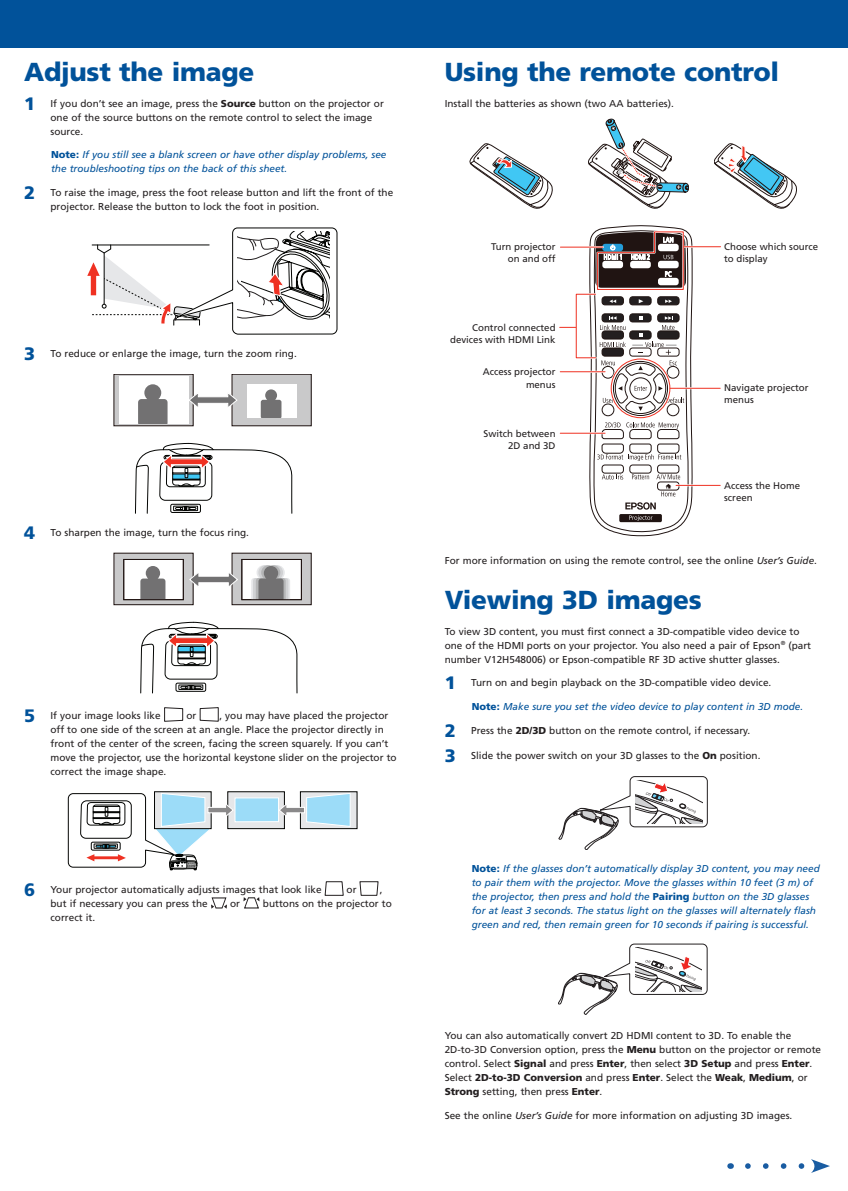
<style>
.page{position:relative;width:848px;height:1191px;background:#fff}
.page>*{position:absolute;margin:0;border:0;box-sizing:border-box;transform-origin:0 0}
.Head_A{font:900 26px "Frutiger";letter-spacing:-.01em;color:#01529a}
.Body{font:10px/14px "Frutiger";color:#231f20}
.Note_-_Indent{font:italic 10px/14px "Frutiger";color:#01529a}
.t1{font:9.7px/12.1px "Frutiger";color:#231f20;text-align:right}
.s1{font-weight:900;font-size:18px;color:#01529a}
.s2{font-weight:900}
.s3{font-weight:900;font-style:normal}
.s4{font-style:italic}
</style>
<div class="page">
<svg style="left:87px;top:227px;width:251px;height:108px"></svg>
<div style="left:114px;top:374px;width:79px;height:52px;background:#c9c9ca"></div>
<div style="left:114px;top:374px;width:79px;height:52px;border:1px solid #201412"></div>
<div style="left:119px;top:376px;width:70px;height:48px;background:#fff"></div>
<svg style="left:138px;top:384px;width:30px;height:40px"></svg>
<div style="left:232px;top:374px;width:79px;height:52px;background:#c9c9ca"></div>
<div style="left:232px;top:374px;width:79px;height:52px;border:1px solid #201412"></div>
<div style="left:247px;top:384px;width:49px;height:33px;background:#fff"></div>
<svg style="left:261px;top:389px;width:20px;height:28px"></svg>
<svg style="left:189px;top:392px;width:48px;height:16px"></svg>
<svg style="left:135px;top:443px;width:158px;height:70px"></svg>
<div style="left:232px;top:553px;width:79px;height:51px;background:#c9c9ca"></div>
<div style="left:232px;top:553px;width:79px;height:52px;border:1px solid #201412"></div>
<div style="left:242px;top:559px;width:60px;height:41px;background:#fff"></div>
<svg style="left:251px;top:565px;width:39px;height:33px"></svg>
<div style="left:242px;top:559px;width:60px;height:41px;border:1px solid #201412"></div>
<div style="left:114px;top:553px;width:79px;height:51px;background:#c9c9ca"></div>
<div style="left:114px;top:553px;width:79px;height:52px;border:1px solid #201412"></div>
<div style="left:124px;top:559px;width:59px;height:41px;background:#fff"></div>
<svg style="left:140px;top:566px;width:25px;height:32px"></svg>
<div style="left:124px;top:559px;width:59px;height:41px;border:1px solid #201412"></div>
<svg style="left:189px;top:571px;width:49px;height:17px"></svg>
<svg style="left:140px;top:621px;width:158px;height:72px"></svg>
<svg style="left:164px;top:707px;width:19px;height:15px"></svg>
<svg style="left:200px;top:707px;width:19px;height:15px"></svg>
<div style="left:154px;top:791px;width:57px;height:38px;background:#424341"></div>
<div style="left:228px;top:791px;width:57px;height:38px;background:#e6e7e9;border:1px solid #040503"></div>
<div style="left:300px;top:791px;width:57px;height:38px;background:#e6e7e9;border:1px solid #040503"></div>
<div style="left:235px;top:798px;width:44px;height:23px;background:#9cdcf8"></div>
<div style="left:235px;top:797px;width:44px;height:25px;border:1px solid #fff"></div>
<svg style="left:278px;top:793px;width:73px;height:34px"></svg>
<svg style="left:68px;top:792px;width:166px;height:78px"></svg>
<svg style="left:325px;top:881px;width:18px;height:14px"></svg>
<svg style="left:360px;top:881px;width:19px;height:14px"></svg>
<svg style="left:211px;top:897px;width:16px;height:11px"></svg>
<svg style="left:244px;top:908px;width:15px;height:1px"></svg>
<svg style="left:243px;top:897px;width:17px;height:11px"></svg>
<svg style="left:470px;top:143px;width:82px;height:65px"></svg>
<svg style="left:714px;top:143px;width:83px;height:65px"></svg>
<div style="left:683px;top:183px;width:6px;height:9px;border:1px solid #201412;border-radius:50%"></div>
<svg style="left:588px;top:119px;width:100px;height:89px"></svg>
<div style="left:575px;top:293px;width:22px;height:66px;border:2px solid #fff"></div>
<hr style="left:684px;top:246px;width:37px;height:1px;background:#ef3122">
<hr style="left:676px;top:485px;width:44px;height:1px;background:#ef3122">
<hr style="left:560px;top:433px;width:45px;height:1px;background:#ef3122">
<svg style="left:560px;top:326px;width:16px;height:2px"></svg>
<hr style="left:560px;top:247px;width:43px;height:1px;background:#ef3122">
<svg style="left:589px;top:225px;width:104px;height:311px"></svg>
<div style="left:576px;top:294px;width:20px;height:64px;border:1px solid #ef3122"></div>
<hr style="left:560px;top:371px;width:45px;height:2px;background:#fff">
<hr style="left:560px;top:371px;width:45px;height:1px;background:#ef3122">
<div style="left:610px;top:358px;width:61px;height:61px;border:2px solid #fff;border-radius:50%"></div>
<hr style="left:670px;top:388px;width:50px;height:1px;background:#ef3122">
<div style="left:611px;top:358px;width:59px;height:60px;border:1px solid #ef3122;border-radius:50%"></div>
<svg style="left:559px;top:776px;width:149px;height:74px"></svg>
<svg style="left:558px;top:943px;width:150px;height:71px"></svg>
<div style="left:0;top:0;width:848px;height:47px;background:#01529a"></div>
<svg style="left:748px;top:1159px;width:82px;height:14px"></svg>
<p class="Head_A" style="left:24px;top:56px;width:232px">Adjust the image</p>
<p class="Body" style="left:51px;top:96px;width:335px;text-indent:-26px"><span class="s1">1</span> If you don’t see an image, press the <span class="s2">Source</span> button on the projector or one of the source buttons on the remote control to select the image source.</p>
<p class="Note_-_Indent" style="left:51px;top:148px;width:337px"><span class="s3">Note:</span> If you still see a blank screen or have other display problems, see the troubleshooting tips on the back of this sheet.</p>
<p class="Body" style="left:51px;top:186px;width:344px;text-indent:-26px"><span class="s1">2</span> To raise the image, press the foot release button and lift the front of the projector. Release the button to lock the foot in position.</p>
<p class="Body" style="left:24px;top:346px;width:274px"><span class="s1">3</span> To reduce or enlarge the image, turn the zoom ring.</p>
<p class="Body" style="left:24px;top:525px;width:226px"><span class="s1">4</span> To sharpen the image, turn the focus ring.</p>
<p class="Body" style="left:24px;top:708px;width:138px"><span class="s1">5</span> If your image looks like</p>
<p class="Body" style="left:187px;top:708px;width:11px">or</p>
<p class="Body" style="left:51px;top:708px;width:348px;text-indent:169px">, you may have placed the projector off to one side of the screen at an angle. Place the projector directly in front of the center of the screen, facing the screen squarely. If you can’t move the projector, use the horizontal keystone slider on the projector to correct the image shape.</p>
<p class="Body" style="left:24px;top:882px;width:299px"><span class="s1">6</span> Your projector automatically adjusts images that look like</p>
<p class="Body" style="left:347px;top:882px;width:11px">or</p>
<p class="Body" style="left:380px;top:882px;width:4px">,</p>
<p class="Body" style="left:51px;top:896px;width:159px">but if necessary you can press the</p>
<p class="Body" style="left:230px;top:896px;width:11px">or</p>
<p class="Body" style="left:263px;top:896px;width:130px">buttons on the projector to</p>
<p class="Body" style="left:51px;top:910px;width:46px">correct it.</p>
<p class="Head_A" style="left:445px;top:56px;width:336px">Using the remote control</p>
<p class="Body" style="left:445px;top:96px;width:231px">Install the batteries as shown (two AA batteries).</p>
<p class="t1" style="left:491px;top:240px;width:66px">Turn projector on and off</p>
<p class="t1" style="left:450px;top:321px;width:107px">Control connected devices with HDMI Link</p>
<p class="t1" style="left:483px;top:366px;width:74px">Access projector menus</p>
<p class="t1" style="left:483px;top:427px;width:74px">Switch between<br>2D and 3D</p>
<p class="t1" style="left:724px;top:240px;width:96px;text-align:left">Choose which source to display</p>
<p class="t1" style="left:724px;top:382px;width:86px;text-align:left">Navigate projector menus</p>
<p class="t1" style="left:724px;top:480px;width:77px;text-align:left">Access the Home screen</p>
<p class="Body" style="left:445px;top:554px;width:374px">For more information on using the remote control, see the online <span class="s4">User’s Guide</span>.</p>
<p class="Head_A" style="left:445px;top:584px;width:259px">Viewing 3D images</p>
<p class="Body" style="left:445px;top:624px;width:368px">To view 3D content, you must first connect a 3D-compatible video device to one of the HDMI ports on your projector. You also need a pair of Epson<sup>®</sup> (part number V12H548006) or Epson-compatible RF 3D active shutter glasses.</p>
<p class="Body" style="left:445px;top:676px;width:328px"><span class="s1">1</span> Turn on and begin playback on the 3D-compatible video device.</p>
<p class="Note_-_Indent" style="left:472px;top:699px;width:333px"><span class="s3">Note:</span> Make sure you set the video device to play content in 3D mode.</p>
<p class="Body" style="left:445px;top:723px;width:307px"><span class="s1">2</span> Press the <span class="s2">2D/3D</span> button on the remote control, if necessary.</p>
<p class="Body" style="left:445px;top:748px;width:317px"><span class="s1">3</span> Slide the power switch on your 3D glasses to the <span class="s2">On</span> position.</p>
<p class="Note_-_Indent" style="left:472px;top:862px;width:350px"><span class="s3">Note:</span> If the glasses don’t automatically display 3D content, you may need to pair them with the projector. Move the glasses within 10 feet (3 m) of the projector, then press and hold the <span class="s3">Pairing</span> button on the 3D glasses for at least 3 seconds. The status light on the glasses will alternately flash green and red, then remain green for 10 seconds if pairing is successful.</p>
<p class="Body" style="left:445px;top:1028px;width:378px">You can also automatically convert 2D HDMI content to 3D. To enable the 2D-to-3D Conversion option, press the <span class="s2">Menu</span> button on the projector or remote control. Select <span class="s2">Signal</span> and press <span class="s2">Enter</span>, then select <span class="s2">3D Setup</span> and press <span class="s2">Enter</span>.<br>Select <span class="s2">2D-to-3D Conversion</span> and press <span class="s2">Enter</span>. Select the <span class="s2">Weak</span>, <span class="s2">Medium</span>, or <span class="s2">Strong</span> setting, then press <span class="s2">Enter</span>.</p>
<p class="Body" style="left:445px;top:1108px;width:349px">See the online <span class="s4">User’s Guide</span> for more information on adjusting 3D images.</p>
</div>
